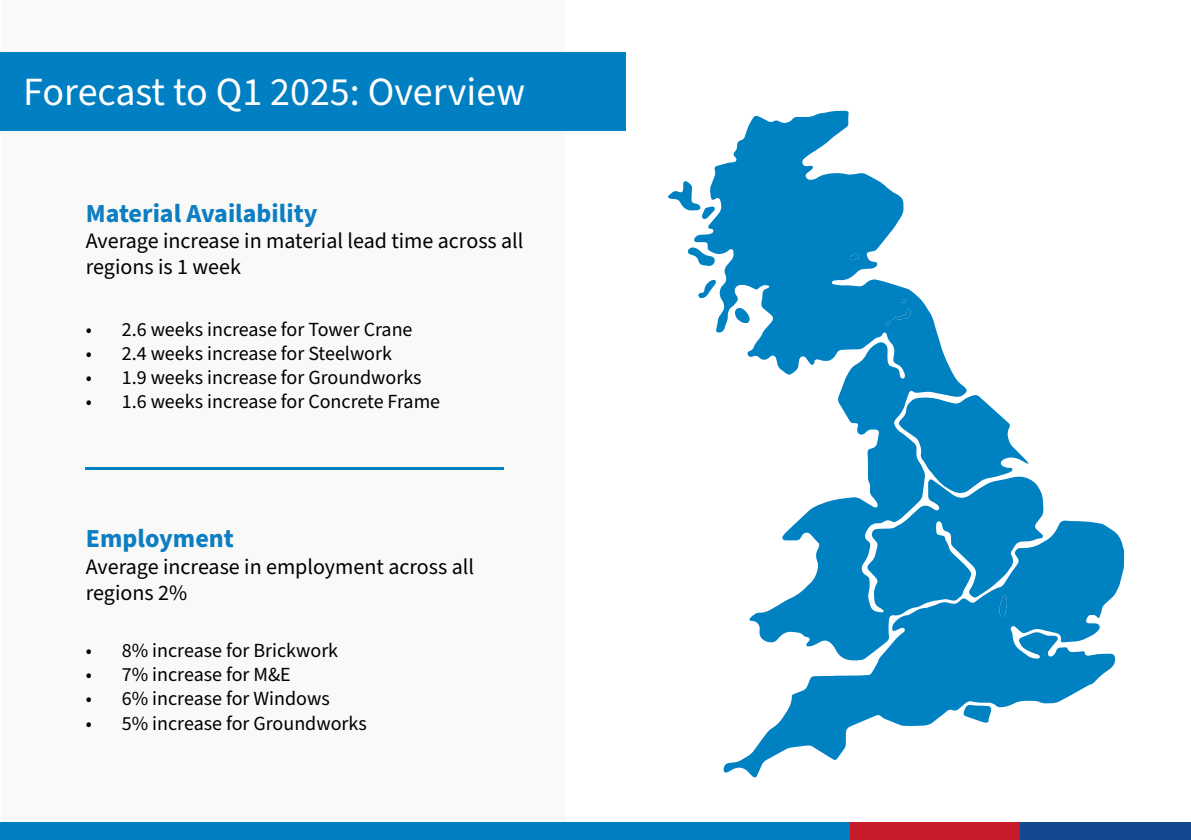
<style>
.page{position:relative;width:1191px;height:840px;background:#fff}
.page>*{position:absolute;margin:0;border:0;box-sizing:border-box;transform-origin:0 0}
.t1{font:40px "Source Sans Pro";color:#fff}
.t2{font:700 26px "Source Sans Pro";color:#0c7ec1}
.t3{font:22px/26.4px "Source Sans Pro";color:#000}
.t4{font:20px "Source Sans Pro";color:#000}
</style>
<div class="page">
<div style="left:1px;top:0;width:564px;height:839px;background:#f9f9f8"></div>
<svg style="left:694px;top:111px;width:349px;height:409px"></svg>
<svg style="left:723px;top:520px;width:401px;height:257px;fill:#0081c2"></svg>
<svg style="left:898px;top:394px;width:130px;height:99px"></svg>
<svg style="left:963px;top:704px;width:28px;height:18px"></svg>
<svg style="left:687px;top:247px;width:28px;height:19px"></svg>
<svg style="left:735px;top:307px;width:15px;height:16px"></svg>
<svg style="left:698px;top:280px;width:18px;height:18px"></svg>
<svg style="left:668px;top:181px;width:47px;height:38px"></svg>
<svg style="left:850px;top:253px;width:9px;height:7px"></svg>
<svg style="left:886px;top:298px;width:24px;height:27px"></svg>
<svg style="left:999px;top:595px;width:8px;height:21px"></svg>
<div style="left:0;top:52px;width:625px;height:78px;background:#007fc2"></div>
<hr style="left:85px;top:466px;width:419px;height:3px;background:#007fc2">
<div style="left:0;top:822px;width:1189px;height:17px;background:#007fc2"></div>
<div style="left:850px;top:822px;width:170px;height:17px;background:#c71b2a"></div>
<div style="left:1020px;top:822px;width:171px;height:17px;background:#144992"></div>
<h1 class="t1" style="left:23px;top:64px;width:503px">Forecast to Q1 2025: Overview</h1>
<h2 class="t2" style="left:86px;top:195px;width:233px">Material Availability</h2>
<p class="t3" style="left:86px;top:228px;width:439px">Average increase in material lead time across all regions is 1 week</p>
<p class="t4" style="left:86px;top:316px;width:328px">• 2.6 weeks increase for Tower Crane</p>
<p class="t4" style="left:86px;top:340px;width:308px">• 2.4 weeks increase for Steelwork</p>
<p class="t4" style="left:86px;top:364px;width:337px">• 1.9 weeks increase for Groundworks</p>
<p class="t4" style="left:86px;top:388px;width:356px">• 1.6 weeks increase for Concrete Frame</p>
<h2 class="t2" style="left:86px;top:520px;width:150px">Employment</h2>
<p class="t3" style="left:86px;top:553px;width:390px">Average increase in employment across all regions 2%</p>
<p class="t4" style="left:86px;top:637px;width:254px">• 8% increase for Brickwork</p>
<p class="t4" style="left:86px;top:661px;width:206px">• 7% increase for M&amp;E</p>
<p class="t4" style="left:86px;top:685px;width:245px">• 6% increase for Windows</p>
<p class="t4" style="left:86px;top:709px;width:282px">• 5% increase for Groundworks</p>
</div>
